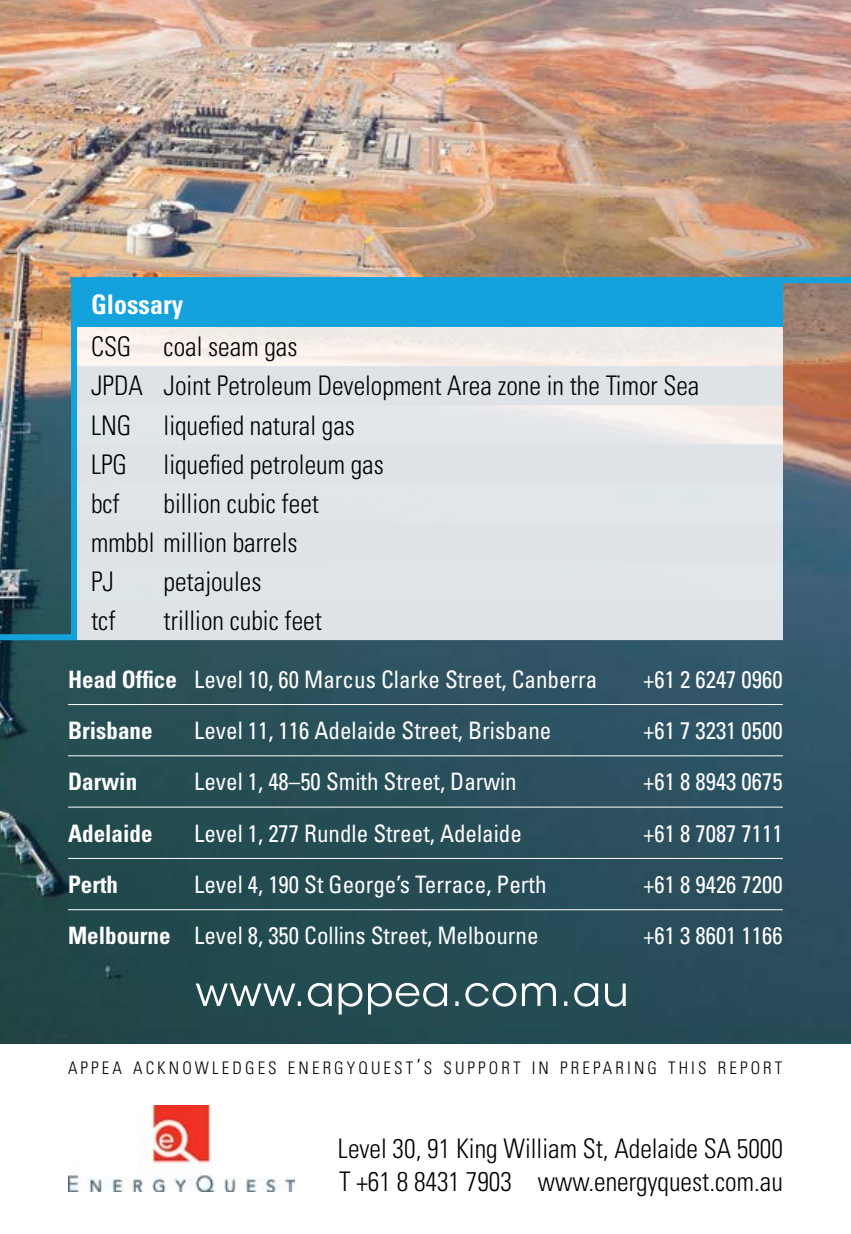
<style>
.page{position:relative;width:851px;height:1234px;background:#fff}
.page>*{position:absolute;margin:0;border:0;box-sizing:border-box;transform-origin:0 0}
.Text{font:300 condensed 27px/33px "Univers LT Std";color:#000;scale:.96 1}
.Chart_heading{font:700 condensed 27px "Univers LT Std";color:#fff;scale:.96 1}
.Body{font:condensed 24px "Univers LT Std";color:#fff;scale:.96 1}
.Body-2{font:700 condensed 24px "Univers LT Std";color:#fff;scale:.96 1}
.Text-2{font:300 condensed 17.4px "Univers LT Std";letter-spacing:.185em;color:#000}
.s1{font-weight:700}
.s2{font-size:21px}
</style>
<div class="page">
<img style="left:0;top:0;width:850px;height:1042px">
<img style="left:68px;top:1105px;width:226px;height:86px">
<hr style="left:68px;top:703px;width:714px;height:2px;background:#fff">
<hr style="left:68px;top:755px;width:714px;height:1px;background:#fff">
<hr style="left:68px;top:806px;width:714px;height:1px;background:#fff">
<hr style="left:68px;top:857px;width:714px;height:1px;background:#fff">
<hr style="left:68px;top:909px;width:714px;height:1px;background:#fff">
<svg style="left:196px;top:982px;width:429px;height:32px"></svg>
<svg style="left:0;top:274px;width:850px;height:369px"></svg>
<p class="Chart_heading" style="left:91px;top:288px;width:97px">Glossary</p>
<p class="Text" style="left:91px;top:330px;width:44px">CSG</p>
<p class="Text" style="left:163px;top:330px;width:141px">coal seam gas</p>
<p class="Text" style="left:91px;top:369px;width:55px">JPDA</p>
<p class="Text" style="left:163px;top:369px;width:559px">Joint Petroleum Development Area zone in the Timor Sea</p>
<p class="Text" style="left:91px;top:408px;width:44px">LNG</p>
<p class="Text" style="left:163px;top:408px;width:201px">liquefied natural gas</p>
<p class="Text" style="left:91px;top:447px;width:39px">LPG</p>
<p class="Text" style="left:163px;top:447px;width:231px">liquefied petroleum gas</p>
<p class="Text" style="left:91px;top:486px;width:31px">bcf</p>
<p class="Text" style="left:163px;top:486px;width:163px">billion cubic feet</p>
<p class="Text" style="left:91px;top:526px;width:216px">mmbbl million barrels</p>
<p class="Text" style="left:91px;top:565px;width:25px">PJ</p>
<p class="Text" style="left:163px;top:565px;width:103px">petajoules</p>
<p class="Text" style="left:91px;top:604px;width:27px">tcf</p>
<p class="Text" style="left:163px;top:604px;width:166px">trillion cubic feet</p>
<p class="Body" style="left:68px;top:663px;width:553px"><span class="s1">Head Office</span> Level 10, 60 Marcus Clarke Street, Canberra</p>
<p class="Body" style="left:643px;top:663px;width:147px">+61 2 6247 0960</p>
<p class="Body-2" style="left:68px;top:715px;width:89px">Brisbane</p>
<p class="Body" style="left:194px;top:715px;width:373px">Level 11, 116 Adelaide Street, Brisbane</p>
<p class="Body" style="left:643px;top:715px;width:147px">+61 7 3231 0500</p>
<p class="Body-2" style="left:68px;top:766px;width:73px">Darwin</p>
<p class="Body" style="left:194px;top:766px;width:337px">Level 1, 48–50 Smith Street, Darwin</p>
<p class="Body" style="left:643px;top:766px;width:147px">+61 8 8943 0675</p>
<p class="Body-2" style="left:68px;top:818px;width:90px">Adelaide</p>
<p class="Body" style="left:194px;top:817px;width:343px">Level 1, 277 Rundle Street, Adelaide</p>
<p class="Body" style="left:643px;top:817px;width:147px">+61 8 7087 7111</p>
<p class="Body-2" style="left:68px;top:869px;width:54px">Perth</p>
<p class="Body" style="left:194px;top:868px;width:368px">Level 4, 190 St George’s Terrace, Perth</p>
<p class="Body" style="left:643px;top:868px;width:147px">+61 8 9426 7200</p>
<p class="Body" style="left:68px;top:920px;width:491px"><span class="s1">Melbourne</span> Level 8, 350 Collins Street, Melbourne</p>
<p class="Body" style="left:643px;top:920px;width:147px">+61 3 8601 1166</p>
<p class="Text-2" style="left:68px;top:1056px;width:715px">APPEA ACKNOWLEDGES ENERGYQUEST<span class="s2">’</span>S SUPPORT IN PREPARING THIS REPORT</p>
<p class="Text" style="left:338px;top:1132px;width:465px">Level 30, 91 King William St, Adelaide SA 5000<br>T +61 8 8431 7903 www.energyquest.com.au</p>
</div>
